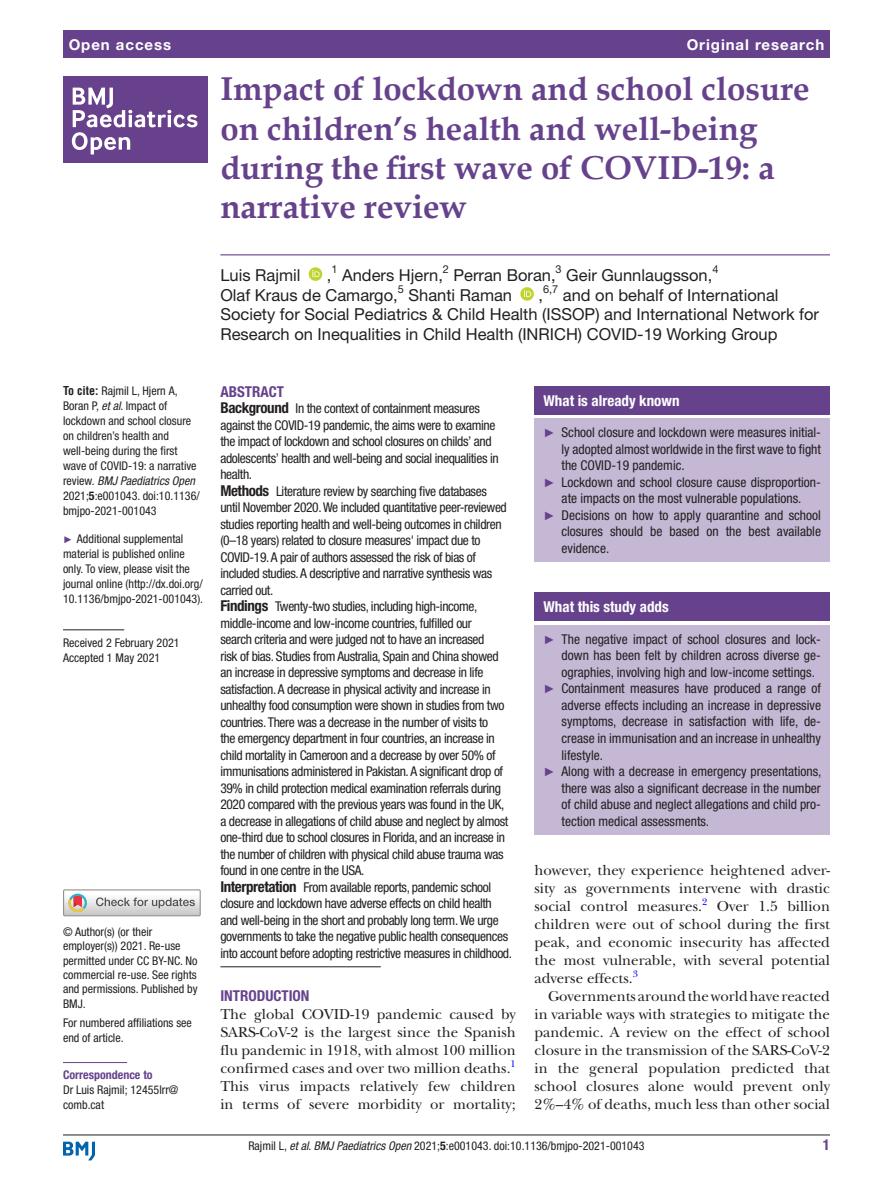
<style>
.page{position:relative;width:893px;height:1191px;background:#fff}
.page>*{position:absolute;margin:0;border:0;box-sizing:border-box;transform-origin:0 0}
.t1{font:700 33px/39px "Book Antiqua";color:#66428c}
.t2{font:16.5px/19.5px "Helvetica Neue LT Std";color:#231f20}
.t3{font:15px/18px "New Baskerville";color:#231f20;text-align:justify}
.t4{font:700 condensed 15px "Helvetica Neue LT Std";color:#fff}
.t5{font:700 15px "Helvetica Neue LT Std";letter-spacing:.065em;color:#fff}
.t6{font:700 condensed 15px "Helvetica Neue LT Std";color:#66428c}
.t7{font:condensed 13.5px/16.5px "Helvetica Neue LT Std";letter-spacing:-.025em;color:#231f20}
.t8{font:condensed 13.5px "Helvetica Neue LT Std";color:#231f20}
.t9{font:condensed 12px/15px "Helvetica Neue LT Std";color:#231f20}
.t10{font:700 condensed 12px "Helvetica Neue LT Std";color:#66428c}
.t11{font:10.95px "Helvetica Neue LT Std";color:#231f20}
.t12{font:9.9px "New Baskerville";color:#00f}
.s1{font-family:"Helvetica LT Std";font-weight:700}
.s2{font-style:italic}
.s3{font-weight:700}
.s4{font-family:"Arial";font-stretch:normal;font-size:9.75px;color:#66428c}
.s5{font-weight:700;font-size:15px}
.s6{font-family:"Arial";font-stretch:normal;font-size:12px;color:#66428c}
</style>
<div class="page">
<hr style="left:63px;top:1134px;width:767px;height:1px;background:#231f20">
<svg style="left:63px;top:1141px;width:32px;height:19px"></svg>
<div style="left:63px;top:31px;width:767px;height:27px;background:#66428c"></div>
<hr style="left:220px;top:254px;width:610px;height:1px;background:#66428c">
<svg style="left:309px;top:267px;width:13px;height:14px"></svg>
<svg style="left:520px;top:287px;width:14px;height:14px"></svg>
<hr style="left:63px;top:629px;width:61px;height:1px;background:#231f20">
<hr style="left:63px;top:1062px;width:64px;height:1px;background:#66428c">
<div style="left:63px;top:889px;width:138px;height:27px;border:1px solid #969090"></div>
<svg style="left:64px;top:890px;width:136px;height:25px"></svg>
<div style="left:63px;top:76px;width:144px;height:87px;background:#67418b"></div>
<svg style="left:72px;top:88px;width:125px;height:66px"></svg>
<hr style="left:220px;top:966px;width:161px;height:1px;background:#231f20">
<div style="left:535px;top:386px;width:295px;height:29px;background:#66428c"></div>
<div style="left:535px;top:419px;width:295px;height:143px;background:#c4b8d4"></div>
<div style="left:535px;top:592px;width:295px;height:29px;background:#66428c"></div>
<div style="left:535px;top:625px;width:295px;height:209px;background:#c4b8d4"></div>
<p class="t5" style="left:69px;top:35px;width:104px">Open access</p>
<p class="t5" style="left:687px;top:35px;width:139px">Original research</p>
<h1 class="t1" style="left:220px;top:70px;width:591px">Impact of lockdown and school closure on children’s health and well-being during the first wave of COVID-19: a narrative review</h1>
<p class="t9" style="left:63px;top:383px;width:138px"><span class="s1">To cite:</span> Rajmil L, Hjern A,<br>Boran P, <span class="s2">et al</span>. Impact of lockdown and school closure on children’s health and well-being during the first wave of COVID-19: a narrative review. <span class="s2">BMJ Paediatrics Open<br></span>2021;<span class="s3">5</span>:e001043. doi:10.1136/ bmjpo-2021-001043</p>
<p class="t9" style="left:63px;top:531px;width:142px"><span class="s4">►</span> Additional supplemental material is published online only. To view, please visit the journal online (http://dx.doi.org/<br>10.1136/bmjpo-2021-001043).</p>
<p class="t9" style="left:63px;top:635px;width:118px">Received 2 February 2021<br>Accepted 1 May 2021</p>
<p class="t9" style="left:63px;top:924px;width:136px;line-height:14.4px">© Author(s) (or their employer(s)) 2021. Re-use permitted under CC BY-NC. No commercial re-use. See rights and permissions. Published by<br>BMJ.</p>
<p class="t9" style="left:63px;top:1015px;width:130px">For numbered affiliations see end of article.</p>
<p class="t10" style="left:63px;top:1068px;width:91px">Correspondence to</p>
<p class="t9" style="left:63px;top:1082px;width:117px">Dr Luis Rajmil; 12455lrr@ comb.cat</p>
<p class="t11" style="left:331px;top:263px;width:8px">1</p>
<p class="t2" style="left:342px;top:265px;width:102px">Anders Hjern,</p>
<p class="t11" style="left:443px;top:263px;width:8px">2</p>
<p class="t2" style="left:454px;top:265px;width:104px">Perran Boran,</p>
<p class="t11" style="left:556px;top:263px;width:8px">3</p>
<p class="t2" style="left:566px;top:265px;width:148px">Geir Gunnlaugsson,</p>
<p class="t11" style="left:712px;top:263px;width:8px">4</p>
<p class="t2" style="left:220px;top:285px;width:179px">Olaf Kraus de Camargo,</p>
<p class="t11" style="left:398px;top:283px;width:8px">5</p>
<p class="t2" style="left:408px;top:285px;width:105px">Shanti Raman</p>
<p class="t2" style="left:220px;top:265px;width:82px">Luis Rajmil</p>
<p class="t2" style="left:327px;top:265px;width:6px">,</p>
<p class="t11" style="left:543px;top:283px;width:17px">6,7</p>
<p class="t2" style="left:220px;top:285px;width:600px;text-indent:342px">and on behalf of International<br>Society for Social Pediatrics &amp; Child Health (ISSOP) and International Network for<br>Research on Inequalities in Child Health (INRICH) COVID-19 Working Group</p>
<p class="t2" style="left:538px;top:285px;width:6px">,</p>
<p class="t6" style="left:220px;top:382px;width:65px">ABSTRACT</p>
<p class="t7" style="left:220px;top:400px;width:293px"><span class="s5">Background</span> In the context of containment measures against the COVID-19 pandemic, the aims were to examine the impact of lockdown and school closures on childs’ and adolescents’ health and well-being and social inequalities in health.<br><span class="s5">Methods</span> Literature review by searching five databases<br>until November 2020. We included quantitative peer-reviewed studies reporting health and well-being outcomes in children (0–18 years) related to closure measures' impact due to COVID-19. A pair of authors assessed the risk of bias of included studies. A descriptive and narrative synthesis was carried out.<br><span class="s5">Findings</span> Twenty-two studies, including high-income, middle-income and low-income countries, fulfilled our<br>search criteria and were judged not to have an increased<br>risk of bias. Studies from Australia, Spain and China showed an increase in depressive symptoms and decrease in life satisfaction. A decrease in physical activity and increase in unhealthy food consumption were shown in studies from two countries. There was a decrease in the number of visits to<br>the emergency department in four countries, an increase in child mortality in Cameroon and a decrease by over 50% of immunisations administered in Pakistan. A significant drop of 39% in child protection medical examination referrals during 2020 compared with the previous years was found in the UK, a decrease in allegations of child abuse and neglect by almost one-third due to school closures in Florida, and an increase in the number of children with physical child abuse trauma was found in one centre in the USA.<br><span class="s5">Interpretation</span> From available reports, pandemic school closure and lockdown have adverse effects on child health and well-being in the short and probably long term. We urge governments to take the negative public health consequences into account before adopting restrictive measures in childhood.</p>
<p class="t6" style="left:220px;top:987px;width:91px">INTRODUCTION</p>
<p class="t3" style="left:220px;top:1005px;width:297px">The global COVID-19 pandemic caused by SARS-CoV-2 is the largest since the Spanish flu pandemic in 1918, with almost 100 million confirmed cases and over two million deaths.</p>
<p class="t12" style="left:511px;top:1057px;width:7px">1</p>
<p class="t3" style="left:220px;top:1077px;width:297px">This virus impacts relatively few children in terms of severe morbidity or mortality;</p>
<p class="t4" style="left:544px;top:391px;width:138px">What is already known</p>
<p class="t8" style="left:544px;top:425px;width:279px"><span class="s6">►</span> School closure and lockdown were measures initial-</p>
<p class="t8" style="left:562px;top:441px;width:261px">ly adopted almost worldwide in the first wave to fight</p>
<p class="t8" style="left:562px;top:458px;width:125px">the COVID-19 pandemic.</p>
<p class="t8" style="left:544px;top:474px;width:279px"><span class="s6">►</span> Lockdown and school closure cause disproportion-</p>
<p class="t8" style="left:562px;top:491px;width:241px">ate impacts on the most vulnerable populations.</p>
<p class="t8" style="left:544px;top:507px;width:279px"><span class="s6">►</span> Decisions on how to apply quarantine and school</p>
<p class="t8" style="left:562px;top:524px;width:261px">closures should be based on the best available</p>
<p class="t8" style="left:562px;top:540px;width:49px">evidence.</p>
<p class="t4" style="left:544px;top:598px;width:127px">What this study adds</p>
<p class="t8" style="left:544px;top:631px;width:279px"><span class="s6">►</span> The negative impact of school closures and lock-</p>
<p class="t8" style="left:562px;top:648px;width:261px">down has been felt by children across diverse ge-</p>
<p class="t8" style="left:562px;top:664px;width:255px">ographies, involving high and low-income settings.</p>
<p class="t8" style="left:544px;top:681px;width:279px"><span class="s6">►</span> Containment measures have produced a range of</p>
<p class="t8" style="left:562px;top:697px;width:261px">adverse effects including an increase in depressive</p>
<p class="t8" style="left:562px;top:714px;width:261px">symptoms, decrease in satisfaction with life, de-</p>
<p class="t8" style="left:562px;top:730px;width:261px">crease in immunisation and an increase in unhealthy</p>
<p class="t8" style="left:562px;top:747px;width:43px">lifestyle.</p>
<p class="t8" style="left:544px;top:763px;width:279px"><span class="s6">►</span> Along with a decrease in emergency presentations,</p>
<p class="t8" style="left:562px;top:780px;width:261px">there was also a significant decrease in the number</p>
<p class="t8" style="left:562px;top:796px;width:261px">of child abuse and neglect allegations and child pro-</p>
<p class="t8" style="left:562px;top:813px;width:149px">tection medical assessments.</p>
<p class="t3" style="left:535px;top:861px;width:297px">however, they experience heightened adver&shy;sity as governments intervene with drastic social control measures.</p>
<p class="t12" style="left:702px;top:895px;width:7px">2</p>
<p class="t3" style="left:535px;top:897px;width:297px;text-indent:182px">Over 1.5 billion children were out of school during the first peak, and economic insecurity has affected the most vulnerable, with several potential adverse effects.</p>
<p class="t12" style="left:633px;top:967px;width:7px">3</p>
<p class="t3" style="left:535px;top:987px;width:297px;text-indent:14px">Governments around the world have reacted in variable ways with strategies to mitigate the pandemic. A review on the effect of school closure in the transmission of the SARS-CoV-2 in the general population predicted that school closures alone would prevent only 2%–4% of deaths, much less than other social</p>
<p class="t9" style="left:248px;top:1137px;width:398px">Rajmil L, <span class="s2">et al</span>. <span class="s2">BMJ Paediatrics Open</span> 2021;<span class="s3">5</span>:e001043. doi:10.1136/bmjpo-2021-001043</p>
<p class="t6" style="left:823px;top:1135px;width:9px">1</p>
</div>
